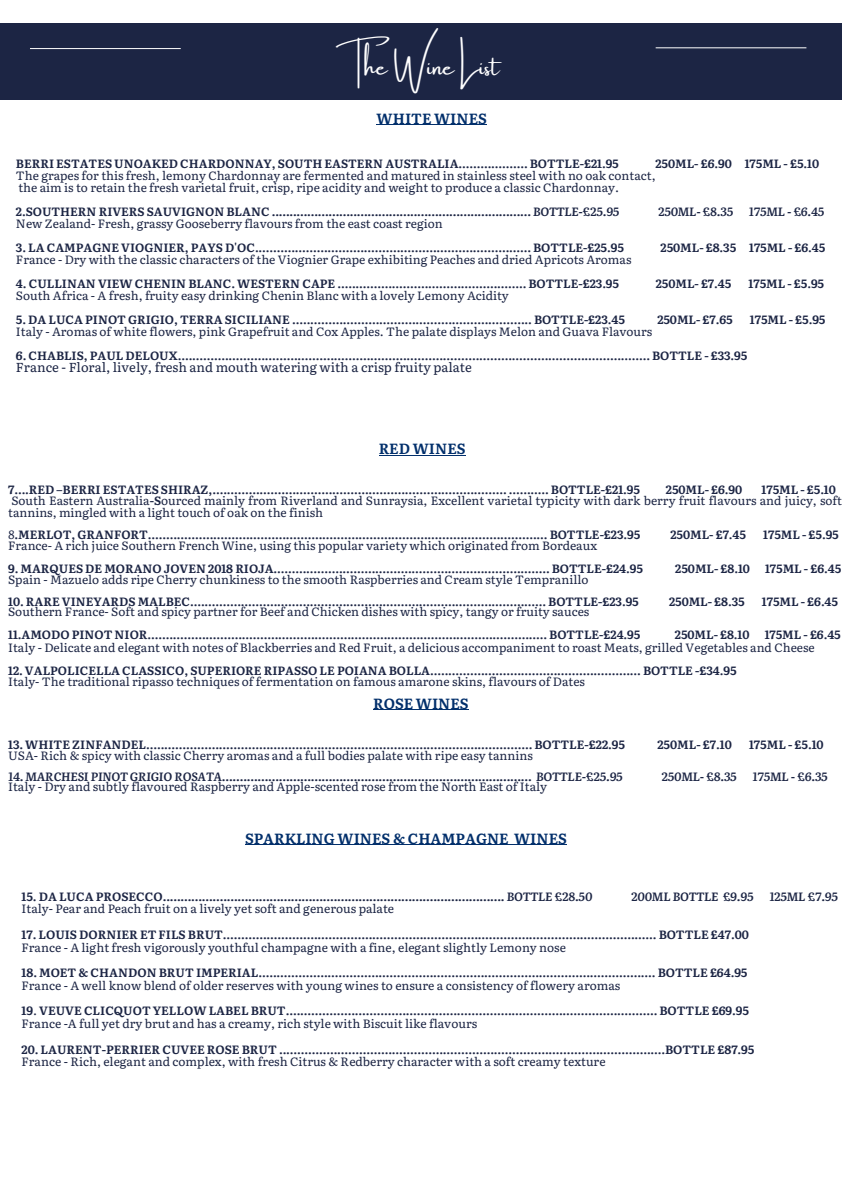
<style>
.page{position:relative;width:842px;height:1191px;background:#fff}
.page>*{position:absolute;margin:0;border:0;box-sizing:border-box;transform-origin:0 0}
.t1{font:24px "Amsterdam One";color:#fff}
.t2{font:700 14.7px "Literata";color:#022f6b}
.t3{font:13px "Literata";color:#1c2544}
.t4{font:700 12px/12.8px "Literata";color:#1c2544}
.t5{font:12px/11.2px "Literata";color:#1c2544}
.t6{font:italic 700 12px "Literata";color:#1c2544}
.s1{font-style:normal}
.s2{font-weight:700}
.s3{font-weight:400;font-style:italic}
.s4{font-weight:400}
</style>
<div class="page">
<div style="left:0;top:24px;width:842px;height:76px;background:#1c2544"></div>
<hr style="left:377px;top:124px;width:110px;height:1px;background:#022f6b">
<hr style="left:379px;top:454px;width:86px;height:1px;background:#022f6b">
<hr style="left:373px;top:709px;width:96px;height:1px;background:#022f6b">
<hr style="left:245px;top:844px;width:264px;height:1px;background:#022f6b">
<hr style="left:514px;top:844px;width:53px;height:1px;background:#022f6b">
<hr style="left:30px;top:48px;width:151px;height:1px;background:#fff">
<hr style="left:656px;top:47px;width:150px;height:1px;background:#fff">
<h1 class="t1" style="left:336px;top:54px;width:165px">The Wine List</h1>
<h2 class="t2" style="left:377px;top:106px;width:112px">WHITE WINES</h2>
<p class="t4" style="left:16px;top:156px;width:604px">BERRI ESTATES UNOAKED CHARDONNAY, SOUTH EASTERN AUSTRALIA................... BOTTLE-£21.95</p>
<p class="t4" style="left:655px;top:156px;width:165px">250ML- £6.90 175ML - £5.10</p>
<p class="t5" style="left:16px;top:169px;width:641px;line-height:12px">The grapes for this fresh, lemony Chardonnay are fermented and matured in stainless steel with no oak contact, the aim is to retain the fresh varietal fruit, crisp, ripe acidity and weight to produce a classic Chardonnay.</p>
<p class="t6" style="left:16px;top:202px;width:605px"><span class="s1">2.SOUTHERN RIVERS SAUVIGNON BLANC</span> ......................................................................... BOTTLE-£25.95</p>
<p class="t6" style="left:658px;top:202px;width:76px">250ML- £8.35</p>
<p class="t6" style="left:749px;top:202px;width:77px">175ML - £6.45</p>
<p class="t5" style="left:16px;top:217px;width:428px">New Zealand- Fresh, grassy Gooseberry flavours from the east coast region</p>
<p class="t4" style="left:16px;top:240px;width:609px">3. LA CAMPAGNE VIOGNIER, PAYS D'OC............................................................................ BOTTLE-£25.95</p>
<p class="t4" style="left:660px;top:240px;width:166px">250ML- £8.35 175ML - £6.45</p>
<p class="t5" style="left:16px;top:253px;width:617px">France - Dry with the classic characters of the Viognier Grape exhibiting Peaches and dried Apricots Aromas</p>
<p class="t4" style="left:16px;top:276px;width:605px">4. CULLINAN VIEW CHENIN BLANC. WESTERN CAPE .................................................... BOTTLE-£23.95</p>
<p class="t4" style="left:656px;top:276px;width:77px">250ML- £7.45</p>
<p class="t4" style="left:749px;top:276px;width:77px">175ML - £5.95</p>
<p class="t5" style="left:16px;top:289px;width:494px">South Africa - A fresh, fruity easy drinking Chenin Blanc with a lovely Lemony Acidity</p>
<p class="t4" style="left:16px;top:312px;width:610px">5. DA LUCA PINOT GRIGIO, TERRA SICILIANE .................................................................. BOTTLE-£23.45</p>
<p class="t4" style="left:657px;top:312px;width:77px">250ML- £7.65</p>
<p class="t4" style="left:750px;top:312px;width:77px">175ML - £5.95</p>
<p class="t5" style="left:16px;top:325px;width:638px">Italy - Aromas of white flowers, pink Grapefruit and Cox Apples. The palate displays Melon and Guava Flavours</p>
<p class="t4" style="left:16px;top:348px;width:733px">6. CHABLIS, PAUL DELOUX.................................................................................................................................. BOTTLE - £33.95</p>
<p class="t3" style="left:16px;top:357px;width:457px">France - Floral, lively, fresh and mouth watering with a crisp fruity palate</p>
<h2 class="t2" style="left:379px;top:436px;width:88px">RED WINES</h2>
<p class="t4" style="left:8px;top:482px;width:633px">7....RED –BERRI ESTATES SHIRAZ,................................................................................. ........... BOTTLE-£21.95</p>
<p class="t4" style="left:666px;top:482px;width:78px">250ML- £6.90</p>
<p class="t5" style="left:8px;top:483px;width:835px;text-indent:753px"><span class="s2">175ML - £5.10<br></span>South Eastern Australia<span class="s2">-S</span>ourced mainly from Riverland and Sunraysia, Excellent varietal typicity with dark berry fruit flavours and juicy, soft tannins, mingled with a light touch of oak on the finish</p>
<p class="t4" style="left:8px;top:527px;width:634px"><span class="s3">8</span>.MERLOT, GRANFORT.............................................................................................................. BOTTLE-£23.95</p>
<p class="t4" style="left:670px;top:527px;width:77px">250ML- £7.45</p>
<p class="t4" style="left:763px;top:527px;width:77px">175ML - £5.95</p>
<p class="t5" style="left:8px;top:539px;width:590px">France- A rich juice Southern French Wine, using this popular variety which originated from Bordeaux</p>
<p class="t4" style="left:8px;top:561px;width:636px">9. MARQUES DE MORANO JOVEN 2018 RIOJA............................................................................ BOTTLE-£24.95</p>
<p class="t4" style="left:675px;top:561px;width:76px">250ML- £8.10</p>
<p class="t4" style="left:765px;top:561px;width:78px">175ML - £6.45</p>
<p class="t5" style="left:8px;top:573px;width:582px">Spain - Mazuelo adds ripe Cherry chunkiness to the smooth Raspberries and Cream style Tempranillo</p>
<p class="t4" style="left:8px;top:594px;width:632px">10. RARE VINEYARDS MALBEC.................................................................................................. BOTTLE-£23.95</p>
<p class="t4" style="left:669px;top:594px;width:77px">250ML- £8.35</p>
<p class="t4" style="left:762px;top:594px;width:78px">175ML - £6.45</p>
<p class="t5" style="left:8px;top:605px;width:583px">Southern France- Soft and spicy partner for Beef and Chicken dishes with spicy, tangy or fruity sauces</p>
<p class="t4" style="left:8px;top:627px;width:634px">11.AMODO PINOT NIOR.............................................................................................................. BOTTLE-£24.95</p>
<p class="t4" style="left:675px;top:627px;width:76px">250ML- £8.10</p>
<p class="t4" style="left:765px;top:627px;width:78px">175ML - £6.45</p>
<p class="t5" style="left:8px;top:641px;width:808px">Italy - Delicate and elegant with notes of Blackberries and Red Fruit, a delicious accompaniment to roast Meats, grilled Vegetables and Cheese</p>
<p class="t4" style="left:8px;top:663px;width:730px">12. VALPOLICELLA CLASSICO, SUPERIORE RIPASSO LE POIANA BOLLA.......................................................... BOTTLE -£34.95</p>
<p class="t5" style="left:8px;top:675px;width:578px">Italy- The traditional ripasso techniques of fermentation on famous amarone skins, flavours of Dates</p>
<h2 class="t2" style="left:373px;top:691px;width:97px">ROSE WINES</h2>
<p class="t4" style="left:8px;top:737px;width:618px">13. WHITE ZINFANDEL.......................................................................................................... BOTTLE-£22.95</p>
<p class="t4" style="left:657px;top:737px;width:76px">250ML- £7.10</p>
<p class="t4" style="left:749px;top:737px;width:76px">175ML - £5.10</p>
<p class="t5" style="left:8px;top:749px;width:526px">USA- Rich &amp; spicy with classic Cherry aromas and a full bodies palate with ripe easy tannins</p>
<p class="t6" style="left:8px;top:766px;width:616px">14. MARCHESI PINOT GRIGIO ROSATA....................................................................................... BOTTLE-£25.95</p>
<p class="t6" style="left:661px;top:766px;width:77px">250ML- £8.35</p>
<p class="t6" style="left:753px;top:766px;width:76px">175ML - £6.35</p>
<p class="t5" style="left:8px;top:780px;width:540px">Italy - Dry and subtly flavoured Raspberry and Apple-scented rose from the North East of Italy</p>
<h2 class="t2" style="left:245px;top:826px;width:323px">SPARKLING WINES &amp; CHAMPAGNE WINES</h2>
<p class="t6" style="left:22px;top:886px;width:572px"><span class="s1">15. DA LUCA PROSECCO</span>................................................................................................ BOTTLE £28.50</p>
<p class="t6" style="left:631px;top:886px;width:124px">200ML BOTTLE £9.95</p>
<p class="t6" style="left:769px;top:886px;width:70px">125ML £7.95</p>
<p class="t5" style="left:22px;top:902px;width:374px">Italy- Pear and Peach fruit on a lively yet soft and generous palate</p>
<p class="t4" style="left:22px;top:927px;width:729px">17. LOUIS DORNIER ET FILS BRUT....................................................................................................................... BOTTLE £47.00</p>
<p class="t5" style="left:22px;top:940px;width:546px">France - A light fresh vigorously youthful champagne with a fine, elegant slightly Lemony nose</p>
<p class="t4" style="left:22px;top:965px;width:727px">18. MOET &amp; CHANDON BRUT IMPERIAL............................................................................................................. BOTTLE £64.95</p>
<p class="t5" style="left:22px;top:978px;width:600px">France - A well know blend of older reserves with young wines to ensure a consistency of flowery aromas</p>
<p class="t4" style="left:22px;top:1003px;width:729px">19<span class="s4">.</span> VEUVE CLICQUOT YELLOW LABEL BRUT...................................................................................................... BOTTLE £69.95<br><span class="s4">France -A full yet dry brut and has a creamy, rich style with Biscuit like flavours</span></p>
<p class="t4" style="left:22px;top:1041px;width:734px">20. LAURENT-PERRIER CUVEE ROSE BRUT ..........................................................................................................BOTTLE £87.95</p>
<p class="t5" style="left:22px;top:1055px;width:585px">France - Rich, elegant and complex, with fresh Citrus &amp; Redberry character with a soft creamy texture</p>
</div>
